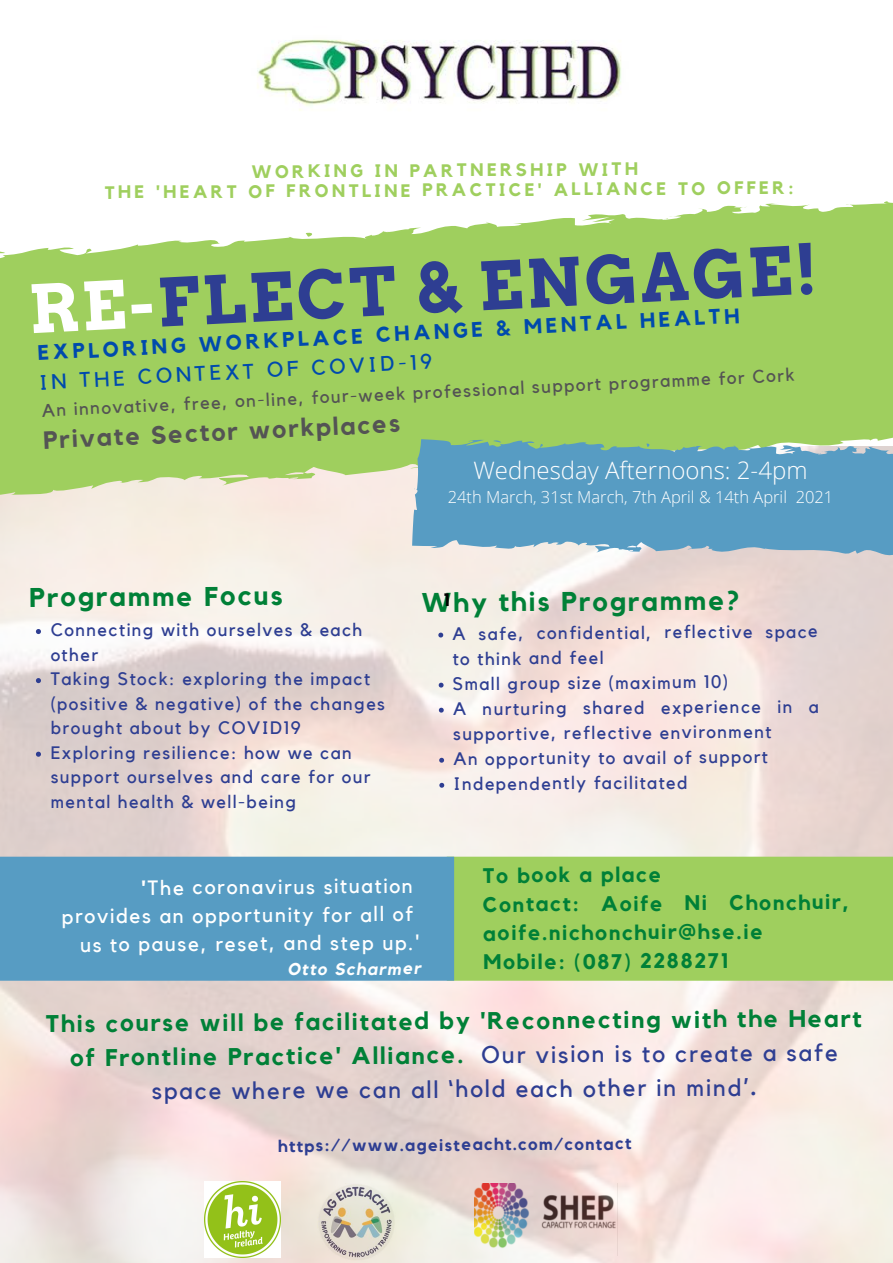
<style>
.page{position:relative;width:893px;height:1263px;background:#fff}
.page>*{position:absolute;margin:0;border:0;box-sizing:border-box;transform-origin:0 0}
.t1{font:700 66px "Arvo";color:#2e3e92}
.t2{font:700 27px "Kollektif";letter-spacing:.075em;color:#008037}
.t3{font:700 24.9px "Kollektif";color:#545454}
.t4{font:700 24px/35.1px "Kollektif";letter-spacing:.075em;color:#008037;text-align:center}
.t5{font:24px "Kollektif";letter-spacing:.075em;color:#2e3e92}
.t6{font:300 24px "Open Sans";color:#fff}
.t7{font:700 21px/29.1px "Kollektif";letter-spacing:.075em;color:#008037}
.t8{font:700 21px "Kollektif";color:#004aad}
.t9{font:21px "Kollektif";color:#004aad}
.t10{font:20.62px "Kollektif";letter-spacing:.075em;color:#fff}
.t11{font:18.15px "Kollektif";color:#545454}
.t12{font:18px/24.5px "Kollektif";letter-spacing:.08em;color:#2e3e92}
.t13{font:700 18px "Kollektif";letter-spacing:.185em;color:#9fcf5e}
.t14{font:700 18px "Kollektif";color:#000}
.t15{font:italic 700 16.95px "Kollektif";letter-spacing:.08em;color:#fff}
.t16{font:700 16.73px "Kollektif";letter-spacing:.075em;color:#2e3e92}
.t17{font:300 16.5px "Open Sans";color:#fff}
.s1{color:#fff}
.s2{font-weight:700}
.s3{font-weight:400;color:#2e3e92}
</style>
<div class="page">
<img style="left:0;top:505px;width:893px;height:758px">
<svg style="left:0;top:201px;width:893px;height:304px;background:#acd574"></svg>
<svg style="left:409px;top:430px;width:484px;height:135px;background:#75acbb"></svg>
<img style="left:257px;top:39px;width:364px;height:72px">
<div style="left:454px;top:857px;width:439px;height:124px;background:#9fcf5e"></div>
<div style="left:0;top:857px;width:454px;height:124px;background:#579cc3"></div>
<img style="left:205px;top:1182px;width:75px;height:75px">
<svg style="left:438px;top:633px;width:5px;height:4px"></svg>
<svg style="left:439px;top:683px;width:4px;height:5px"></svg>
<svg style="left:439px;top:708px;width:5px;height:5px"></svg>
<svg style="left:439px;top:758px;width:5px;height:5px"></svg>
<svg style="left:439px;top:783px;width:5px;height:5px"></svg>
<svg style="left:36px;top:629px;width:5px;height:5px"></svg>
<svg style="left:36px;top:678px;width:5px;height:5px"></svg>
<svg style="left:36px;top:752px;width:5px;height:5px"></svg>
<p class="t13" style="left:252px;top:162px;width:388px">WORKING IN PARTNERSHIP WITH</p>
<p class="t13" style="left:105px;top:182px;width:691px">THE 'HEART OF FRONTLINE PRACTICE' ALLIANCE TO OFFER:</p>
<p class="t1" style="left:27px;top:271px;width:791px;rotate:-3deg"><span class="s1">RE-</span>FLECT &amp; ENGAGE!</p>
<p class="t11" style="left:42px;top:404px;width:755px;rotate:-3deg">An innovative, free, on-line, four-week professional support programme for Cork</p>
<p class="t3" style="left:43px;top:429px;width:358px;rotate:-3deg">Private Sector workplaces</p>
<p class="t8" style="left:37px;top:343px;width:704px;rotate:-3deg">EXPLORING WORKPLACE CHANGE &amp; MENTAL HEALTH</p>
<p class="t9" style="left:39px;top:372px;width:395px;rotate:-3deg">IN THE CONTEXT OF COVID-19</p>
<p class="t2" style="left:30px;top:584px;width:255px">Programme Focus</p>
<p class="t12" style="left:51px;top:618px;width:313px">Connecting with ourselves &amp; each other</p>
<p class="t12" style="left:51px;top:667px;width:336px">Taking Stock: exploring the impact (positive &amp; negative) of the changes brought about by COVID19</p>
<p class="t12" style="left:51px;top:741px;width:321px">Exploring resilience: how we can support ourselves and care for our mental health &amp; well-being</p>
<p class="t6" style="left:473px;top:453px;width:335px">Wednesday Afternoons: 2-4pm</p>
<p class="t17" style="left:448px;top:486px;width:387px">24th March, 31st March, 7th April &amp; 14th April 2021</p>
<p class="t2" style="left:422px;top:589px;width:319px">Why this Programme?</p>
<p class="t14" style="left:443px;top:591px;width:8px">1</p>
<p class="t12" style="left:452px;top:620px;width:367px;line-height:25.8px">A safe, confidential, reflective space to think and feel</p>
<p class="t12" style="left:453px;top:671px;width:277px">Small group size (maximum 10)</p>
<p class="t12" style="left:453px;top:696px;width:367px;line-height:25.2px">A nurturing shared experience in a supportive, reflective environment</p>
<p class="t12" style="left:453px;top:746px;width:316px">An opportunity to avail of support</p>
<p class="t12" style="left:453px;top:771px;width:236px">Independently facilitated</p>
<p class="t10" style="left:142px;top:877px;width:273px"><span class="s2">'</span>The coronavirus situation</p>
<p class="t10" style="left:62px;top:906px;width:353px">provides an opportunity for all of</p>
<p class="t10" style="left:80px;top:934px;width:342px">us to pause, reset, and step up.'</p>
<p class="t15" style="left:287px;top:961px;width:135px">Otto Scharmer</p>
<p class="t7" style="left:483px;top:861px;width:180px">To book a place</p>
<p class="t7" style="left:483px;top:889px;width:368px">Contact: Aoife Ni Chonchuir, aoife.nichonchuir@hse.ie<br>Mobile: (087) 2288271</p>
<p class="t4" style="left:46px;top:1004px;width:817px">This course will be facilitated by 'Reconnecting with the Heart of Frontline Practice' Alliance. <span class="s3">Our vision is to create a sa</span><sup>fe</sup></p>
<p class="t5" style="left:152px;top:1078px;width:606px">space where we can all ‘hold each other in mind’<span class="s2">.</span></p>
<p class="t16" style="left:278px;top:1137px;width:355px">https://www.ageisteacht.com/contact</p>
</div>
